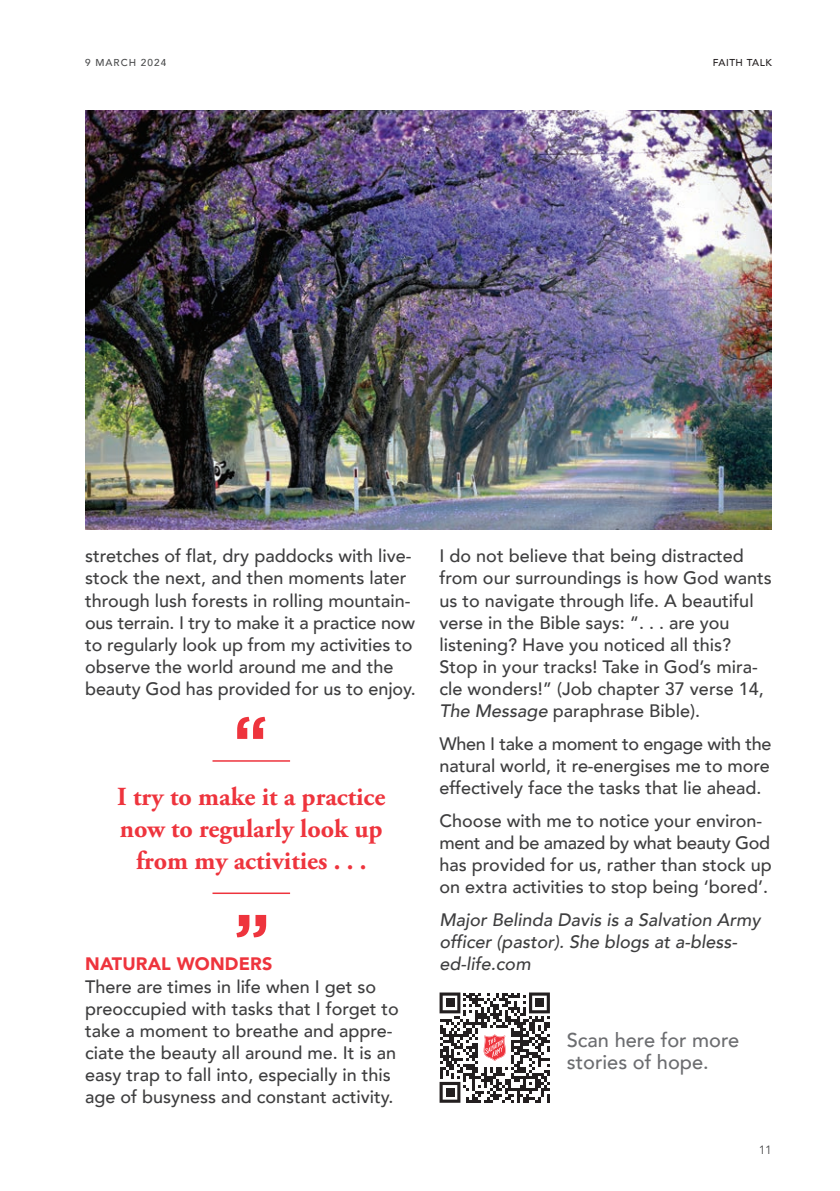
<style>
.page{position:relative;width:840px;height:1191px;background:#fff}
.page>*{position:absolute;margin:0;border:0;box-sizing:border-box;transform-origin:0 0}
.Pull_Quote_-_Grey{font:700 26px/32px "Adobe Garamond Pro";color:#ee343d;text-align:center}
.Salvos_Subhead_no_baseline{font:500 20px/22px "Avenir";color:#6c6d70}
.Salvos_Body{font:500 18px/22px "Avenir";color:#3e3e3f}
.Writer_Info_at_the_bottom{font:italic 500 18px/22px "Avenir";color:#3e3e3f}
.Intext_Subhead{font:900 18px "Avenir";letter-spacing:.01em;color:#ee343d}
.t1{font:12px "Avenir";color:#4b4c4d}
.t2{font:500 10px "Avenir";letter-spacing:.1em;color:#4b4c4d}
.Page_name_-_Right{font:500 10px "Avenir";letter-spacing:.05em;color:#231f20}
.s1{font-style:italic}
</style>
<div class="page">
<svg style="left:439px;top:992px;width:110px;height:110px"></svg>
<img style="left:85px;top:110px;width:686px;height:419px">
<svg style="left:236px;top:915px;width:30px;height:22px"></svg>
<hr style="left:212px;top:892px;width:78px;height:2px;background:#ee343d">
<hr style="left:212px;top:760px;width:78px;height:1px;background:#ee343d">
<svg style="left:237px;top:717px;width:28px;height:22px"></svg>
<p class="t2" style="left:85px;top:54px;width:29px">9 March</p>
<p class="t2" style="left:141px;top:54px;width:27px">2024</p>
<p class="Page_name_-_Right" style="left:712px;top:54px;width:60px">FAITH TALK</p>
<p class="Salvos_Body" style="left:85px;top:544px;width:332px">stretches of flat, dry paddocks with live&shy;stock the next, and then moments later through lush forests in rolling mountain&shy;ous terrain. I try to make it a practice now to regularly look up from my activities to observe the world around me and the beauty God has provided for us to enjoy.</p>
<p class="Pull_Quote_-_Grey" style="left:117px;top:780px;width:269px">I try to make it a practice now to regularly look up from my activities . . .</p>
<p class="Intext_Subhead" style="left:85px;top:948px;width:189px">NATURAL WONDERS</p>
<p class="Salvos_Body" style="left:85px;top:974px;width:315px">There are times in life when I get so preoccupied with tasks that I forget to take a moment to breathe and appre&shy;ciate the beauty all around me. It is an easy trap to fall into, especially in this age of busyness and constant activity.</p>
<p class="Salvos_Body" style="left:439px;top:544px;width:333px">I do not believe that being distracted from our surroundings is how God wants us to navigate through life. A beautiful verse in the Bible says: “. . . are you listening? Have you noticed all this?<br>Stop in your tracks! Take in God’s mira&shy;cle wonders!” (Job chapter 37 verse 14, <span class="s1">The Message</span> paraphrase Bible).</p>
<p class="Salvos_Body" style="left:439px;top:731px;width:333px;text-align:justify">When I take a moment to engage with the natural world, it re-energises me to more effectively face the tasks that lie ahead.</p>
<p class="Salvos_Body" style="left:439px;top:809px;width:333px">Choose with me to notice your environ&shy;ment and be amazed by what beauty God has provided for us, rather than stock up on extra activities to stop being ‘bored’.</p>
<p class="Writer_Info_at_the_bottom" style="left:439px;top:909px;width:322px">Major Belinda Davis is a Salvation Army officer (pastor). She blogs at a-bless&shy;ed-life.com</p>
<p class="Salvos_Subhead_no_baseline" style="left:566px;top:1027px;width:174px">Scan here for more stories of hope.</p>
<p class="t1" style="left:758px;top:1142px;width:15px">11</p>
</div>
